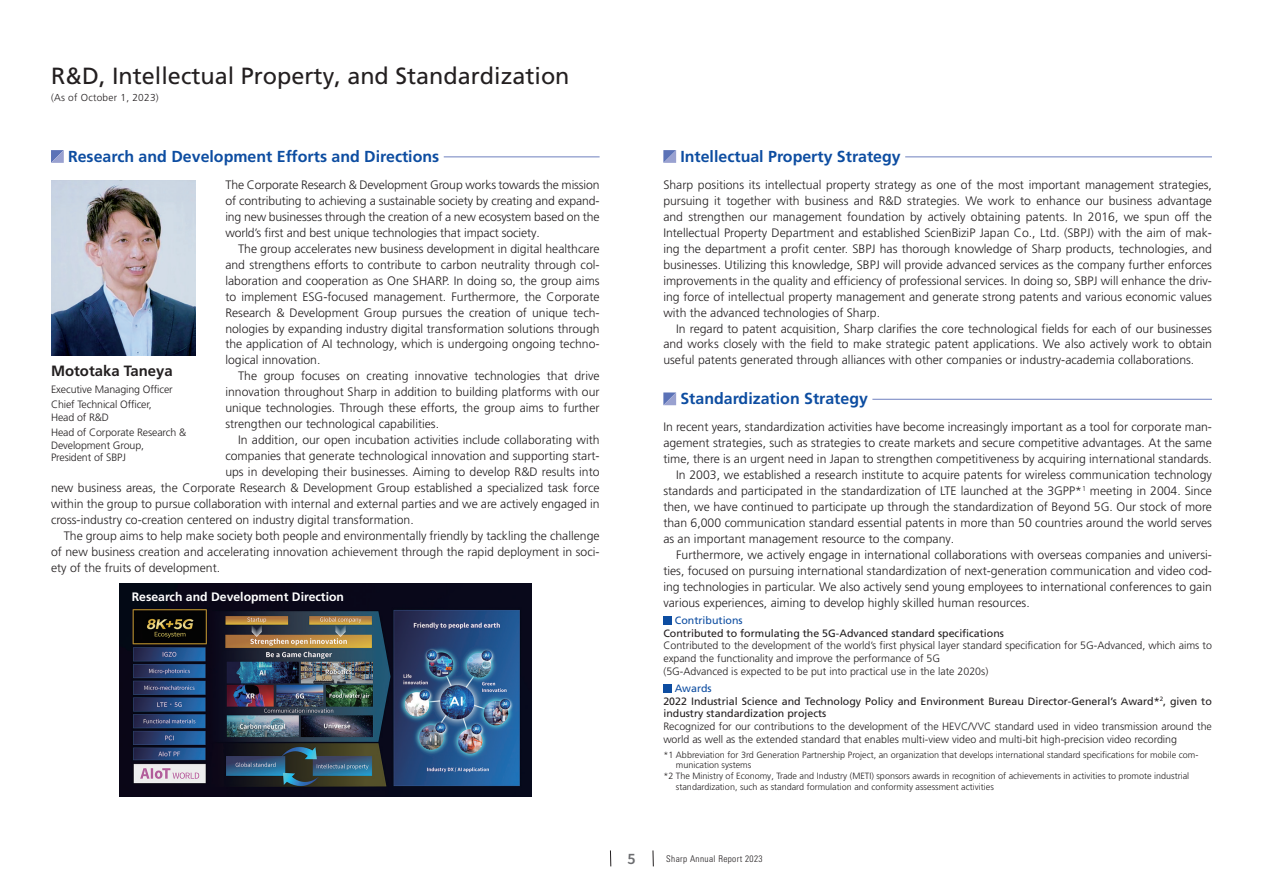
<style>
.page{position:relative;width:1263px;height:893px;background:#fff}
.page>*{position:absolute;margin:0;border:0;box-sizing:border-box;transform-origin:0 0}
.t1{font:23.4px "Frutiger LT Pro";color:#231f20}
.t2{font:700 15.9px "Frutiger LT Pro";color:#0d4da1}
.t3{font:600 15.9px "Source Sans Pro";color:#6c6d70}
.t4{font:700 14.85px "Frutiger LT Pro";color:#231f20}
.t5{font:300 12.15px/15.9px "Frutiger LT Pro";color:#231f20;text-align:justify}
.t6{font:700 12.15px "Frutiger LT Pro";color:#fff}
.t7{font:300 10.65px/12.8px "Frutiger LT Pro";color:#231f20}
.t8{font:10.65px/12.8px "Frutiger LT Pro";color:#231f20}
.t9{font:10.65px "Frutiger LT Pro";color:#0d4da1}
.t10{font:300 10.05px "Frutiger LT Pro";letter-spacing:.025em;color:#231f20}
.t11{font:9.3px "Univers LTCYR 47 Light Cond";letter-spacing:.04em;color:#231f20}
.t12{font:300 9px "Frutiger LT Pro";color:#231f20}
.s1{color:#0d4da1}
</style>
<div class="page">
<div style="left:663px;top:616px;width:9px;height:8px;background:#0d4da1"></div>
<div style="left:663px;top:684px;width:9px;height:8px;background:#0d4da1"></div>
<img style="left:51px;top:181px;width:145px;height:174px">
<hr style="left:327px;top:157px;width:273px;height:1px;background:#6f80bf">
<hr style="left:68px;top:156px;width:376px;height:4px;background:#fff">
<hr style="left:782px;top:157px;width:430px;height:1px;background:#6f80bf">
<hr style="left:680px;top:156px;width:225px;height:4px;background:#fff">
<hr style="left:765px;top:399px;width:447px;height:1px;background:#6f80bf">
<hr style="left:680px;top:398px;width:192px;height:4px;background:#fff">
<svg style="left:51px;top:150px;width:13px;height:13px"></svg>
<svg style="left:663px;top:150px;width:13px;height:13px"></svg>
<svg style="left:663px;top:392px;width:13px;height:13px"></svg>
<img style="left:119px;top:583px;width:412px;height:213px">
<svg style="left:653px;top:850px;width:1px;height:16px"></svg>
<svg style="left:610px;top:850px;width:1px;height:16px"></svg>
<h1 class="t1" style="left:51px;top:62px;width:520px">R&amp;D, Intellectual Property, and Standardization</h1>
<p class="t10" style="left:51px;top:91px;width:109px">(As of October 1, 2023)</p>
<h2 class="t2" style="left:68px;top:147px;width:373px">Research and Development Efforts and Directions</h2>
<h2 class="t2" style="left:680px;top:147px;width:222px">Intellectual Property Strategy</h2>
<p class="t5" style="left:225px;top:177px;width:376px">The Corporate Research &amp; Development Group works towards the mission of contributing to achieving a sustainable society by creating and expand&shy;ing new businesses through the creation of a new ecosystem based on the world’s first and best unique technologies that impact society.</p>
<p class="t5" style="left:225px;top:241px;width:376px;text-indent:13px">The group accelerates new business development in digital healthcare and strengthens efforts to contribute to carbon neutrality through col&shy;laboration and cooperation as One SHARP. In doing so, the group aims to implement ESG-focused management. Furthermore, the Corporate Research &amp; Development Group pursues the creation of unique tech&shy;nologies by expanding industry digital transformation solutions through the application of AI technology, which is undergoing ongoing techno&shy;logical innovation.</p>
<p class="t5" style="left:225px;top:368px;width:376px;text-indent:13px">The group focuses on creating innovative technologies that drive innovation throughout Sharp in addition to building platforms with our unique technologies. Through these efforts, the group aims to further strengthen our technological capabilities.</p>
<p class="t5" style="left:238px;top:432px;width:363px">In addition, our open incubation activities include collaborating with</p>
<p class="t5" style="left:225px;top:448px;width:376px">companies that generate technological innovation and supporting start-</p>
<p class="t5" style="left:225px;top:464px;width:376px">ups in developing their businesses. Aiming to develop R&amp;D results into</p>
<p class="t5" style="left:51px;top:480px;width:550px">new business areas, the Corporate Research &amp; Development Group established a specialized task force</p>
<p class="t5" style="left:51px;top:496px;width:550px">within the group to pursue collaboration with internal and external parties and we are actively engaged in</p>
<p class="t5" style="left:51px;top:512px;width:364px">cross-industry co-creation centered on industry digital transformation.</p>
<p class="t5" style="left:64px;top:528px;width:537px">The group aims to help make society both people and environmentally friendly by tackling the challenge</p>
<p class="t5" style="left:51px;top:544px;width:550px">of new business creation and accelerating innovation achievement through the rapid deployment in soci-</p>
<p class="t5" style="left:51px;top:560px;width:171px">ety of the fruits of development.</p>
<p class="t4" style="left:51px;top:362px;width:123px">Mototaka Taneya</p>
<p class="t7" style="left:51px;top:382px;width:123px;line-height:14.9px">Executive Managing Officer<br>Chief Technical Officer,</p>
<p class="t7" style="left:51px;top:410px;width:137px;line-height:14.9px">Head of R&amp;D<br>Head of Corporate Research &amp;</p>
<p class="t7" style="left:51px;top:438px;width:95px">Development Group,<br>President of SBPJ</p>
<p class="t6" style="left:132px;top:590px;width:214px">Research and Development Direction</p>
<p class="t5" style="left:663px;top:177px;width:550px">Sharp positions its intellectual property strategy as one of the most important management strategies, pursuing it together with business and R&amp;D strategies. We work to enhance our business advantage and strengthen our management foundation by actively obtaining patents. In 2016, we spun off the Intellectual Property Department and established ScienBiziP Japan Co., Ltd. (SBPJ) with the aim of mak&shy;ing the department a profit center. SBPJ has thorough knowledge of Sharp products, technologies, and businesses. Utilizing this knowledge, SBPJ will provide advanced services as the company further enforces improvements in the quality and efficiency of professional services. In doing so, SBPJ will enhance the driv&shy;ing force of intellectual property management and generate strong patents and various economic values with the advanced technologies of Sharp.</p>
<p class="t5" style="left:663px;top:320px;width:550px;text-indent:13px">In regard to patent acquisition, Sharp clarifies the core technological fields for each of our businesses and works closely with the field to make strategic patent applications. We also actively work to obtain useful patents generated through alliances with other companies or industry-academia collaborations.</p>
<h2 class="t2" style="left:680px;top:389px;width:189px">Standardization Strategy</h2>
<p class="t5" style="left:663px;top:419px;width:550px">In recent years, standardization activities have become increasingly important as a tool for corporate man-</p>
<p class="t5" style="left:663px;top:435px;width:550px">agement strategies, such as strategies to create markets and secure competitive advantages. At the same</p>
<p class="t5" style="left:663px;top:451px;width:550px">time, there is an urgent need in Japan to strengthen competitiveness by acquiring international standards.</p>
<p class="t5" style="left:676px;top:467px;width:537px">In 2003, we established a research institute to acquire patents for wireless communication technology</p>
<p class="t5" style="left:663px;top:483px;width:550px">standards and participated in the standardization of LTE launched at the 3GPP*<sup>1</sup> meeting in 2004. Since</p>
<p class="t5" style="left:663px;top:499px;width:550px">then, we have continued to participate up through the standardization of Beyond 5G. Our stock of more</p>
<p class="t5" style="left:663px;top:515px;width:550px">than 6,000 communication standard essential patents in more than 50 countries around the world serves</p>
<p class="t5" style="left:663px;top:531px;width:292px">as an important management resource to the company.</p>
<p class="t5" style="left:676px;top:547px;width:537px">Furthermore, we actively engage in international collaborations with overseas companies and universi-</p>
<p class="t5" style="left:663px;top:563px;width:550px">ties, focused on pursuing international standardization of next-generation communication and video cod-</p>
<p class="t5" style="left:663px;top:579px;width:550px">ing technologies in particular. We also actively send young employees to international conferences to gain</p>
<p class="t5" style="left:663px;top:595px;width:368px">various experiences, aiming to develop highly skilled human resources.</p>
<p class="t9" style="left:675px;top:614px;width:69px">Contributions</p>
<p class="t8" style="left:663px;top:626px;width:342px">Contributed to formulating the 5G-Advanced standard specifications</p>
<p class="t7" style="left:663px;top:639px;width:550px">Contributed to the development of the world’s first physical layer standard specification for 5G-Advanced, which aims to expand the functionality and improve the performance of 5G<br>(5G-Advanced is expected to be put into practical use in the late 2020s)</p>
<p class="t8" style="left:663px;top:682px;width:550px;text-indent:11px"><span class="s1">Awards<br></span>2022 Industrial Science and Technology Policy and Environment Bureau Director-General’s Award*<sup>2</sup>, given to industry standardization projects</p>
<p class="t7" style="left:663px;top:720px;width:550px">Recognized for our contributions to the development of the HEVC/VVC standard used in video transmission around the world as well as the extended standard that enables multi-view video and multi-bit high-precision video recording</p>
<p class="t12" style="left:663px;top:749px;width:536px">*1 Abbreviation for 3rd Generation Partnership Project, an organization that develops international standard specifications for mobile com-</p>
<p class="t12" style="left:676px;top:760px;width:77px">munication systems</p>
<p class="t12" style="left:663px;top:771px;width:527px">*2 The Ministry of Economy, Trade and Industry (METI) sponsors awards in recognition of achievements in activities to promote industrial</p>
<p class="t12" style="left:676px;top:781px;width:319px">standardization, such as standard formulation and conformity assessment activities</p>
<h2 class="t3" style="left:627px;top:848px;width:10px">5</h2>
<p class="t11" style="left:666px;top:852px;width:98px">Sharp Annual Report 2023</p>
</div>
